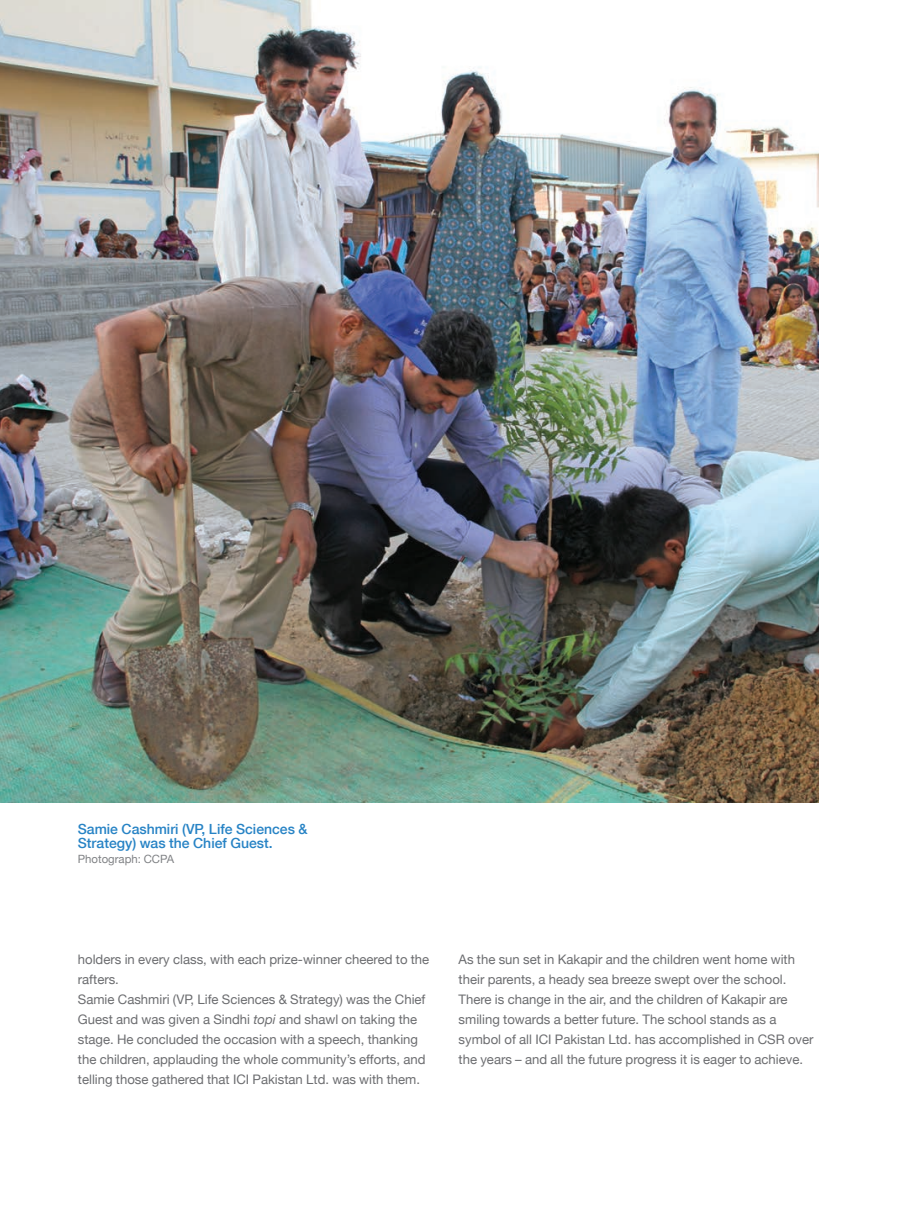
<style>
.page{position:relative;width:912px;height:1227px;background:#fff}
.page>*{position:absolute;margin:0;border:0;box-sizing:border-box;transform-origin:0 0}
.t1{font:500 14px/14px "Helvetica Neue";color:#2783c5}
.t2{font:13.12px/20.1px "Helvetica Neue";color:#6c6d70}
.t3{font:11.38px "Helvetica Neue";color:#808285}
.s1{font-style:italic}
</style>
<div class="page">
<img style="left:0;top:0;width:818px;height:802px">
<p class="t1" style="left:78px;top:821px;width:231px">Samie Cashmiri (VP, Life Sciences &amp;<br>Strategy) was the Chief Guest.</p>
<p class="t3" style="left:78px;top:852px;width:98px">Photograph: CCPA</p>
<p class="t2" style="left:78px;top:948px;width:353px">holders in every class, with each prize-winner cheered to the rafters.<br>Samie Cashmiri (VP, Life Sciences &amp; Strategy) was the Chief Guest and was given a Sindhi <span class="s1">topi</span> and shawl on taking the stage. He concluded the occasion with a speech, thanking the children, applauding the whole community’s efforts, and telling those gathered that ICI Pakistan Ltd. was with them.</p>
<p class="t2" style="left:459px;top:948px;width:356px">As the sun set in Kakapir and the children went home with their parents, a heady sea breeze swept over the school.<br>There is change in the air, and the children of Kakapir are smiling towards a better future. The school stands as a symbol of all ICI Pakistan Ltd. has accomplished in CSR over the years – and all the future progress it is eager to achieve.</p>
</div>
